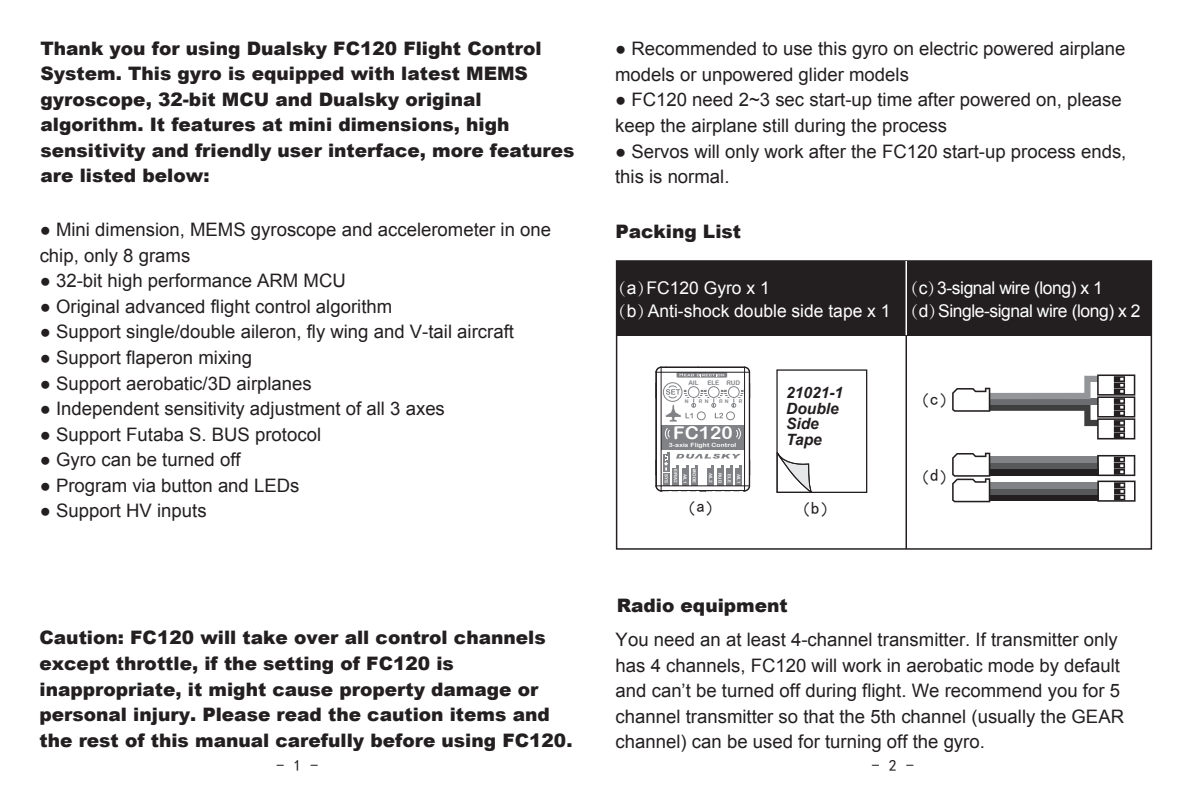
<style>
.page{position:relative;width:1191px;height:794px;background:#fff}
.page>*{position:absolute;margin:0;border:0;box-sizing:border-box;transform-origin:0 0}
.t1{font:18.55px/25.6px "Arial";color:#231f20}
.t2{font:900 18.55px/25.6px "Arial";color:#231f20}
.t3{font:17.5px/23.1px "Arial";letter-spacing:-.025em;color:#fff}
.t4{font:17.5px/23.1px "Arial";color:#fff}
.t5{font:17.5px "Sim Hei";color:#231f20}
.t6{font:17.5px "Arial Rounded MT Bold";color:#fff;scale:1.08 1}
.t7{font:italic 700 15.75px/15.8px "Arial";color:#231f20}
.t8{font:15.75px "Sim Hei";color:#231f20}
.t9{font:6.3px "Arial Rounded MT Bold";letter-spacing:-.02em;color:#808285}
.t10{font:5.95px "Arial Rounded MT Bold";letter-spacing:.02em;color:#fff;scale:1.15 1}
.t11{font:4.9px "Arial Rounded MT Bold";color:#808285}
.t12{font:4.55px "Arial Rounded MT Bold";color:#fff}
.t13{font:4.2px "Arial Rounded MT Bold";color:#fff}
.s1{font-family:"Adobe Song Std";font-weight:300}
</style>
<div class="page">
<div style="left:735px;top:468px;width:7px;height:17px;background:#808285"></div>
<div style="left:726px;top:468px;width:6px;height:17px;background:#808285"></div>
<div style="left:717px;top:468px;width:6px;height:17px;background:#808285"></div>
<div style="left:707px;top:468px;width:7px;height:17px;background:#808285"></div>
<div style="left:691px;top:468px;width:6px;height:17px;background:#808285"></div>
<div style="left:682px;top:468px;width:6px;height:17px;background:#808285"></div>
<div style="left:672px;top:468px;width:7px;height:17px;background:#808285"></div>
<div style="left:663px;top:454px;width:7px;height:17px;background:#808285"></div>
<div style="left:663px;top:473px;width:7px;height:12px;background:#808285"></div>
<svg style="left:664px;top:452px;width:6px;height:18px"></svg>
<svg style="left:676px;top:454px;width:64px;height:4px"></svg>
<div style="left:663px;top:382px;width:19px;height:20px;border:1px solid #808285;border-radius:50%"></div>
<div style="left:661px;top:425px;width:83px;height:24px;background:#808285"></div>
<svg style="left:736px;top:428px;width:5px;height:12px"></svg>
<svg style="left:664px;top:428px;width:6px;height:12px"></svg>
<hr style="left:744px;top:372px;width:1px;height:114px;background:#231f20">
<hr style="left:748px;top:372px;width:2px;height:114px;background:#231f20">
<hr style="left:660px;top:372px;width:1px;height:114px;background:#231f20">
<hr style="left:656px;top:372px;width:1px;height:114px;background:#231f20">
<hr style="left:661px;top:371px;width:83px;height:2px;background:#231f20">
<hr style="left:698px;top:366px;width:47px;height:2px;background:#231f20">
<hr style="left:655px;top:372px;width:1px;height:114px;background:#231f20">
<hr style="left:666px;top:366px;width:32px;height:2px;background:#231f20">
<svg style="left:676px;top:371px;width:51px;height:6px"></svg>
<svg style="left:655px;top:383px;width:1px;height:15px"></svg>
<svg style="left:666px;top:383px;width:83px;height:38px"></svg>
<svg style="left:655px;top:460px;width:1px;height:15px"></svg>
<svg style="left:655px;top:366px;width:11px;height:7px"></svg>
<svg style="left:655px;top:485px;width:95px;height:7px"></svg>
<svg style="left:743px;top:366px;width:7px;height:7px"></svg>
<div style="left:616px;top:261px;width:535px;height:74px;background:#231f20"></div>
<div style="left:989px;top:494px;width:109px;height:7px;background:#231f20"></div>
<div style="left:989px;top:488px;width:109px;height:6px;background:#57585a"></div>
<div style="left:989px;top:482px;width:109px;height:6px;background:#808285"></div>
<div style="left:989px;top:469px;width:109px;height:6px;background:#231f20"></div>
<div style="left:989px;top:463px;width:109px;height:6px;background:#57585a"></div>
<div style="left:989px;top:457px;width:109px;height:6px;background:#808285"></div>
<svg style="left:952px;top:452px;width:38px;height:50px"></svg>
<svg style="left:1097px;top:455px;width:38px;height:47px"></svg>
<svg style="left:952px;top:374px;width:183px;height:65px"></svg>
<div style="left:616px;top:260px;width:536px;height:289px;border:1px solid #231f20"></div>
<hr style="left:616px;top:334px;width:535px;height:2px;background:#231f20">
<hr style="left:905px;top:261px;width:2px;height:288px;background:#231f20">
<hr style="left:905px;top:261px;width:2px;height:74px;background:#fff">
<div style="left:776px;top:369px;width:91px;height:124px;background:#fff;border:1px solid #231f20"></div>
<svg style="left:776px;top:450px;width:37px;height:43px"></svg>
<p class="t2" style="left:40px;top:35px;width:535px">Thank you for using Dualsky FC120 Flight Control System. This gyro is equipped with latest MEMS gyroscope, 32-bit MCU and Dualsky original algorithm. It features at mini dimensions, high sensitivity and friendly user interface, more features are listed below:</p>
<p class="t1" style="left:615px;top:36px;width:512px">● Recommended to use this gyro on electric powered airplane models or unpowered glider models</p>
<p class="t1" style="left:615px;top:87px;width:508px">● FC120 need 2~3 sec start-up time after powered on, please keep the airplane still during the process</p>
<p class="t1" style="left:615px;top:138px;width:513px">● Servos will only work after the FC120 start-up process ends, this is normal.</p>
<p class="t1" style="left:40px;top:217px;width:513px">● Mini dimension, MEMS gyroscope and accelerometer in one</p>
<p class="t2" style="left:615px;top:218px;width:127px">Packing List</p>
<p class="t1" style="left:40px;top:243px;width:152px">chip, only 8 grams</p>
<p class="t1" style="left:40px;top:268px;width:308px">● 32-bit high performance ARM MCU</p>
<p class="t1" style="left:40px;top:294px;width:354px">● Original advanced flight control algorithm</p>
<p class="t1" style="left:40px;top:319px;width:476px">● Support single/double aileron, fly wing and V-tail aircraft</p>
<p class="t1" style="left:40px;top:345px;width:214px">● Support flaperon mixing</p>
<p class="t1" style="left:40px;top:370px;width:274px">● Support aerobatic/3D airplanes</p>
<p class="t1" style="left:40px;top:396px;width:407px">● Independent sensitivity adjustment of all 3 axes</p>
<p class="t1" style="left:40px;top:421px;width:283px">● Support Futaba S. BUS protocol</p>
<p class="t1" style="left:40px;top:447px;width:202px">● Gyro can be turned off</p>
<p class="t1" style="left:40px;top:473px;width:261px">● Program via button and LEDs</p>
<p class="t1" style="left:40px;top:498px;width:168px">● Support HV inputs</p>
<p class="t4" style="left:609px;top:276px;width:283px"><span class="s1">（</span>a<span class="s1">）</span>FC120 Gyro x 1<br><span class="s1">（</span>b<span class="s1">）</span>Anti-shock double side tape x 1</p>
<p class="t3" style="left:902px;top:276px;width:240px"><span class="s1">（</span>c<span class="s1">）</span>3-signal wire (long) x 1<br><span class="s1">（</span>d<span class="s1">）</span>Single-signal wire (long) x 2</p>
<p class="t9" style="left:688px;top:379px;width:12px">AIL</p>
<p class="t9" style="left:707px;top:379px;width:34px">ELE RUD</p>
<p class="t7" style="left:786px;top:385px;width:59px">21021-1<br>Double<br>Side<br>Tape</p>
<p class="t5" style="left:913px;top:392px;width:44px">（c）</p>
<p class="t11" style="left:684px;top:399px;width:5px">N</p>
<p class="t11" style="left:699px;top:399px;width:11px">R N</p>
<p class="t11" style="left:719px;top:399px;width:11px">R N</p>
<p class="t11" style="left:739px;top:399px;width:5px">R</p>
<p class="t6" style="left:673px;top:423px;width:56px">FC120</p>
<p class="t10" style="left:669px;top:441px;width:60px">3-axis Flight Control</p>
<p class="t13" style="left:678px;top:469px;width:16px;rotate:90deg">E/R/A2</p>
<p class="t5" style="left:913px;top:469px;width:44px">（d）</p>
<p class="t12" style="left:669px;top:474px;width:10px;rotate:90deg">SYS</p>
<p class="t12" style="left:687px;top:473px;width:11px;rotate:90deg">AIL1</p>
<p class="t12" style="left:697px;top:469px;width:15px;rotate:90deg">MODE</p>
<p class="t12" style="left:713px;top:473px;width:11px;rotate:90deg">AIL2</p>
<p class="t12" style="left:723px;top:473px;width:11px;rotate:90deg">RUD</p>
<p class="t12" style="left:732px;top:474px;width:10px;rotate:90deg">ELE</p>
<p class="t12" style="left:741px;top:473px;width:11px;rotate:90deg">AIL1</p>
<p class="t5" style="left:679px;top:499px;width:44px">（a）</p>
<p class="t5" style="left:794px;top:501px;width:44px">（b）</p>
<p class="t2" style="left:39px;top:624px;width:534px">Caution: FC120 will take over all control channels except throttle, if the setting of FC120 is inappropriate, it might cause property damage or personal injury. Please read the caution items and the rest of this manual carefully before using FC120.</p>
<p class="t2" style="left:616px;top:592px;width:173px">Radio equipment</p>
<p class="t1" style="left:615px;top:627px;width:510px">You need an at least 4-channel transmitter. If transmitter only has 4 channels, FC120 will work in aerobatic mode by default and can’t be turned off during flight. We recommend you for 5 channel transmitter so that the 5th channel (usually the GEAR channel) can be used for turning off the gyro.</p>
<p class="t8" style="left:277px;top:757px;width:43px">- 1 -</p>
<p class="t8" style="left:872px;top:757px;width:43px">- 2 -</p>
</div>
